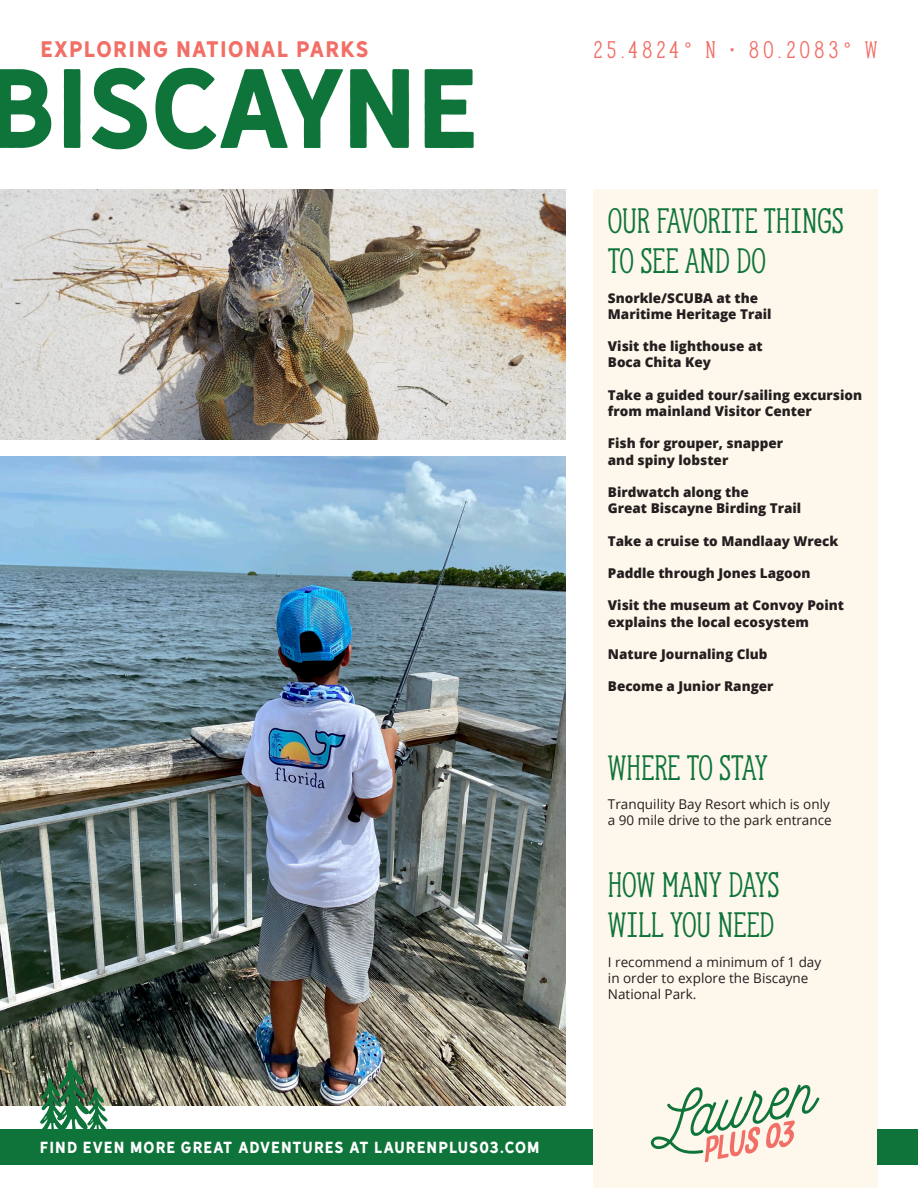
<style>
.page{position:relative;width:918px;height:1188px;background:#fff}
.page>*{position:absolute;margin:0;border:0;box-sizing:border-box;transform-origin:0 0}
.t1{font:105px "Hanley Sans";letter-spacing:-.01em;color:#0e743a}
.t2{font:33px/39.6px "Hanley Slim Serif";letter-spacing:-.005em;color:#0e743a}
.t3{font:22.5px "Hanley Slim Serif";letter-spacing:.155em;color:#f16f66}
.t4{font:21px "Hanley Sans";letter-spacing:.045em;color:#f16f66}
.t5{font:15px "Hanley Sans";letter-spacing:.065em;color:#fff}
.t6{font:800 13.5px/16.2px "Open Sans";color:#231f20}
.t7{font:13.5px/16.2px "Open Sans";color:#231f20}
</style>
<div class="page">
<img style="left:0;top:457px;width:566px;height:649px">
<img style="left:0;top:189px;width:566px;height:251px">
<div style="left:593px;top:189px;width:285px;height:999px;background:#fef7eb"></div>
<svg style="left:651px;top:1084px;width:169px;height:78px"></svg>
<div style="left:0;top:1130px;width:593px;height:35px;background:#0e743a"></div>
<div style="left:878px;top:1130px;width:40px;height:35px;background:#0e743a"></div>
<img style="left:40px;top:1060px;width:68px;height:70px">
<p class="t4" style="left:40px;top:36px;width:329px">EXPLORING NATIONAL PARKS</p>
<p class="t1" style="left:-14px;top:43px;width:493px">BISCAYNE</p>
<p class="t3" style="left:593px;top:31px;width:286px">25.4824° N • 80.2083° W</p>
<p class="t2" style="left:608px;top:201px;width:237px">OUR FAVORITE THINGS<br>TO SEE AND DO</p>
<p class="t6" style="left:608px;top:289px;width:165px">Snorkle/SCUBA at the<br>Maritime Heritage Trail</p>
<p class="t6" style="left:608px;top:337px;width:156px">Visit the lighthouse at<br>Boca Chita Key</p>
<p class="t6" style="left:608px;top:386px;width:256px">Take a guided tour/sailing excursion from mainland Visitor Center</p>
<p class="t6" style="left:608px;top:435px;width:177px">Fish for grouper, snapper and spiny lobster</p>
<p class="t6" style="left:608px;top:483px;width:195px">Birdwatch along the<br>Great Biscayne Birding Trail</p>
<p class="t6" style="left:608px;top:532px;width:232px">Take a cruise to Mandlaay Wreck</p>
<p class="t6" style="left:608px;top:564px;width:204px">Paddle through Jones Lagoon</p>
<p class="t6" style="left:608px;top:597px;width:238px">Visit the museum at Convoy Point</p>
<p class="t6" style="left:608px;top:613px;width:202px">explains the local ecosystem</p>
<p class="t6" style="left:608px;top:645px;width:161px">Nature Journaling Club</p>
<p class="t6" style="left:608px;top:678px;width:167px">Become a Junior Ranger</p>
<p class="t2" style="left:608px;top:747px;width:162px">WHERE TO STAY</p>
<p class="t7" style="left:608px;top:796px;width:225px">Tranquility Bay Resort which is only a 90 mile drive to the park entrance</p>
<p class="t2" style="left:608px;top:865px;width:173px">HOW MANY DAYS<br>WILL YOU NEED</p>
<p class="t7" style="left:608px;top:953px;width:215px">I recommend a minimum of 1 day in order to explore the Biscayne<br>National Park.</p>
<p class="t5" style="left:40px;top:1138px;width:501px">FIND EVEN MORE GREAT ADVENTURES AT LAURENPLUS03.COM</p>
</div>
